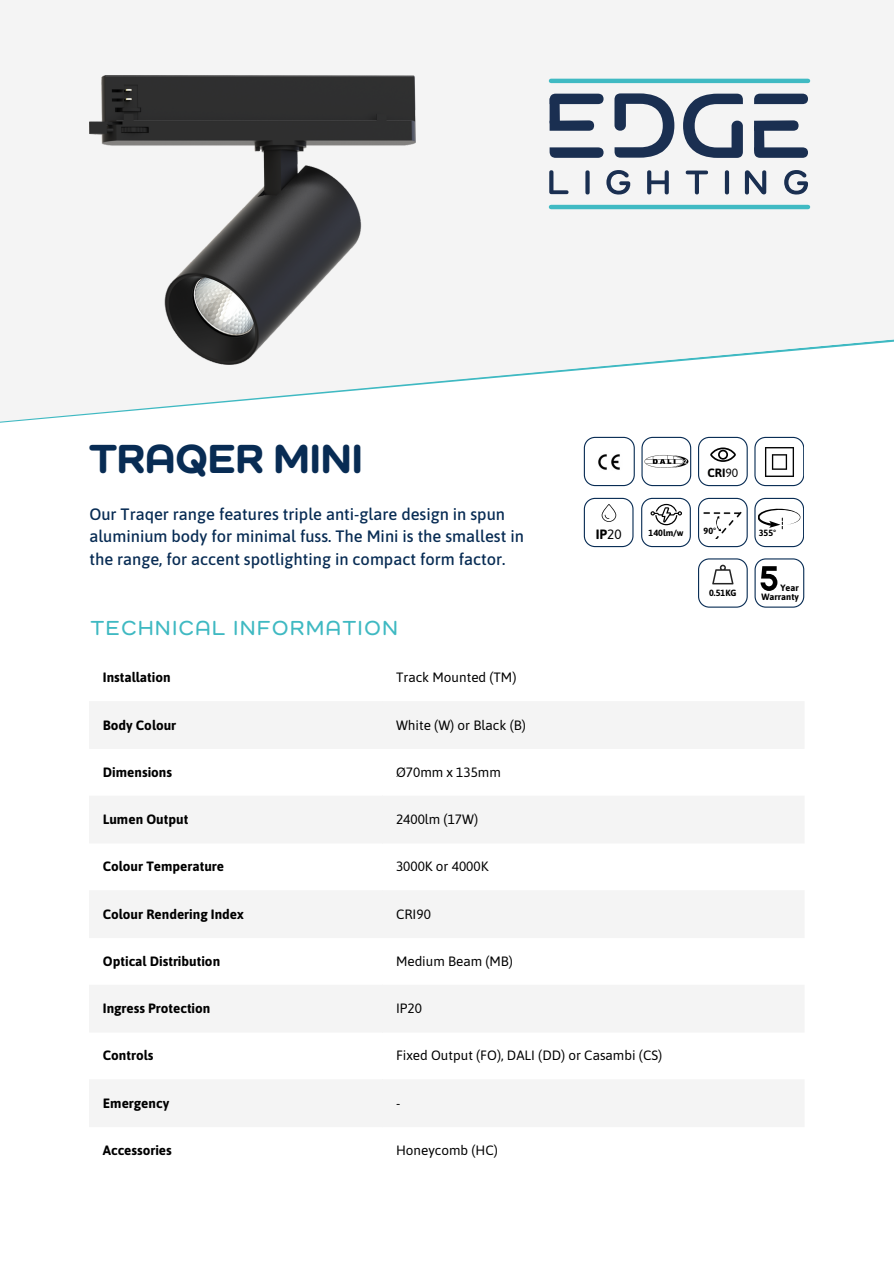
<style>
.page{position:relative;width:894px;height:1264px;background:#fff}
.page>*{position:absolute;margin:0;border:0;box-sizing:border-box;transform-origin:0 0}
.t1{font:800 42px "Como";color:#082c54}
.t2{font:600 21px "Como";letter-spacing:.085em;color:#3fb9c2}
.t3{font:500 16.5px/22.5px "Asap";color:#082c54}
.t4{font:700 13.5px "Asap";color:#000}
.t5{font:13.5px "Asap";color:#000}
.t6{font:700 12px "Asap";color:#000}
.t7{font:700 9.15px/9.1px "Asap";color:#000;text-align:right}
.t8{font:700 9px "Asap";color:#000}
.s1{font-weight:400}
</style>
<div class="page">
<div style="left:0;top:0;width:893px;height:456px;background:#f4f4f4"></div>
<svg style="left:549px;top:170px;width:19px;height:24px"></svg>
<svg style="left:585px;top:170px;width:4px;height:24px"></svg>
<svg style="left:606px;top:170px;width:24px;height:24px"></svg>
<svg style="left:647px;top:170px;width:21px;height:24px"></svg>
<svg style="left:685px;top:170px;width:22px;height:24px"></svg>
<svg style="left:724px;top:170px;width:4px;height:24px"></svg>
<svg style="left:744px;top:170px;width:22px;height:24px"></svg>
<svg style="left:784px;top:170px;width:23px;height:24px"></svg>
<svg style="left:683px;top:94px;width:59px;height:64px"></svg>
<svg style="left:614px;top:93px;width:60px;height:65px"></svg>
<svg style="left:549px;top:147px;width:54px;height:11px"></svg>
<svg style="left:549px;top:94px;width:54px;height:37px"></svg>
<svg style="left:754px;top:94px;width:53px;height:10px"></svg>
<svg style="left:754px;top:120px;width:53px;height:38px"></svg>
<hr style="left:551px;top:205px;width:256px;height:4px;background:#40bac3">
<hr style="left:551px;top:79px;width:256px;height:4px;background:#40bac3">
<img style="left:89px;top:75px;width:327px;height:289px">
<svg style="left:641px;top:498px;width:49px;height:49px"></svg>
<svg style="left:698px;top:558px;width:49px;height:49px"></svg>
<svg style="left:583px;top:437px;width:51px;height:49px"></svg>
<img style="left:595px;top:449px;width:27px;height:26px;border-radius:11px">
<svg style="left:641px;top:437px;width:49px;height:49px"></svg>
<img style="left:643px;top:453px;width:45px;height:16px;border-radius:8px">
<svg style="left:583px;top:498px;width:50px;height:49px"></svg>
<svg style="left:697px;top:437px;width:50px;height:49px"></svg>
<svg style="left:754px;top:558px;width:49px;height:49px"></svg>
<svg style="left:754px;top:437px;width:49px;height:49px"></svg>
<img style="left:762px;top:445px;width:33px;height:33px">
<svg style="left:698px;top:498px;width:49px;height:49px"></svg>
<svg style="left:754px;top:498px;width:49px;height:49px"></svg>
<img style="left:780px;top:512px;width:5px;height:18px">
<svg style="left:89px;top:701px;width:715px;height:426px;fill:#f4f4f4"></svg>
<p class="t1" style="left:89px;top:441px;width:275px">TRAQER MINI</p>
<p class="t3" style="left:89px;top:502px;width:436px">Our Traqer range features triple anti-glare design in spun aluminium body for minimal fuss. The Mini is the smallest in the range, for accent spotlighting in compact form factor.</p>
<p class="t4" style="left:595px;top:526px;width:27px">IP<span class="s1">20</span></p>
<p class="t8" style="left:648px;top:527px;width:36px">140lm/w</p>
<p class="t2" style="left:91px;top:619px;width:308px">TECHNICAL INFORMATION</p>
<p class="t4" style="left:103px;top:669px;width:69px">Installation</p>
<p class="t5" style="left:396px;top:669px;width:122px">Track Mounted (TM)</p>
<p class="t4" style="left:103px;top:717px;width:75px">Body Colour</p>
<p class="t5" style="left:396px;top:717px;width:131px">White (W) or Black (B)</p>
<h6 class="t4" style="left:103px;top:764px;width:71px">Dimensions</h6>
<p class="t5" style="left:396px;top:764px;width:106px">Ø70mm x 135mm</p>
<p class="t4" style="left:103px;top:811px;width:87px">Lumen Output</p>
<p class="t5" style="left:396px;top:811px;width:84px">2400lm (17W)</p>
<h2 class="t4" style="left:103px;top:858px;width:123px">Colour Temperature</h2>
<p class="t5" style="left:396px;top:858px;width:94px">3000K or 4000K</p>
<p class="t4" style="left:103px;top:906px;width:142px">Colour Rendering Index</p>
<p class="t5" style="left:396px;top:906px;width:36px">CRI90</p>
<p class="t4" style="left:103px;top:953px;width:119px">Optical Distribution</p>
<p class="t5" style="left:396px;top:953px;width:118px">Medium Beam (MB)</p>
<p class="t4" style="left:103px;top:1000px;width:109px">Ingress Protection</p>
<p class="t5" style="left:396px;top:1000px;width:27px">IP20</p>
<p class="t4" style="left:103px;top:1047px;width:52px">Controls</p>
<p class="t5" style="left:396px;top:1047px;width:267px">Fixed Output (FO), DALI (DD) or Casambi (CS)</p>
<p class="t4" style="left:103px;top:1095px;width:68px">Emergency</p>
<p class="t5" style="left:396px;top:1095px;width:6px">-</p>
<p class="t4" style="left:103px;top:1142px;width:70px">Accessories</p>
<p class="t5" style="left:396px;top:1142px;width:103px">Honeycomb (HC)</p>
<h5 class="t6" style="left:707px;top:466px;width:32px">CRI<span class="s1">90</span></h5>
<p class="t8" style="left:703px;top:525px;width:14px">90°</p>
<p class="t8" style="left:758px;top:527px;width:19px">355°</p>
<h1 class="t8" style="left:709px;top:587px;width:29px">0.51KG</h1>
<h4 class="t7" style="left:761px;top:583px;width:39px">Year<br>Warranty</h4>
</div>
